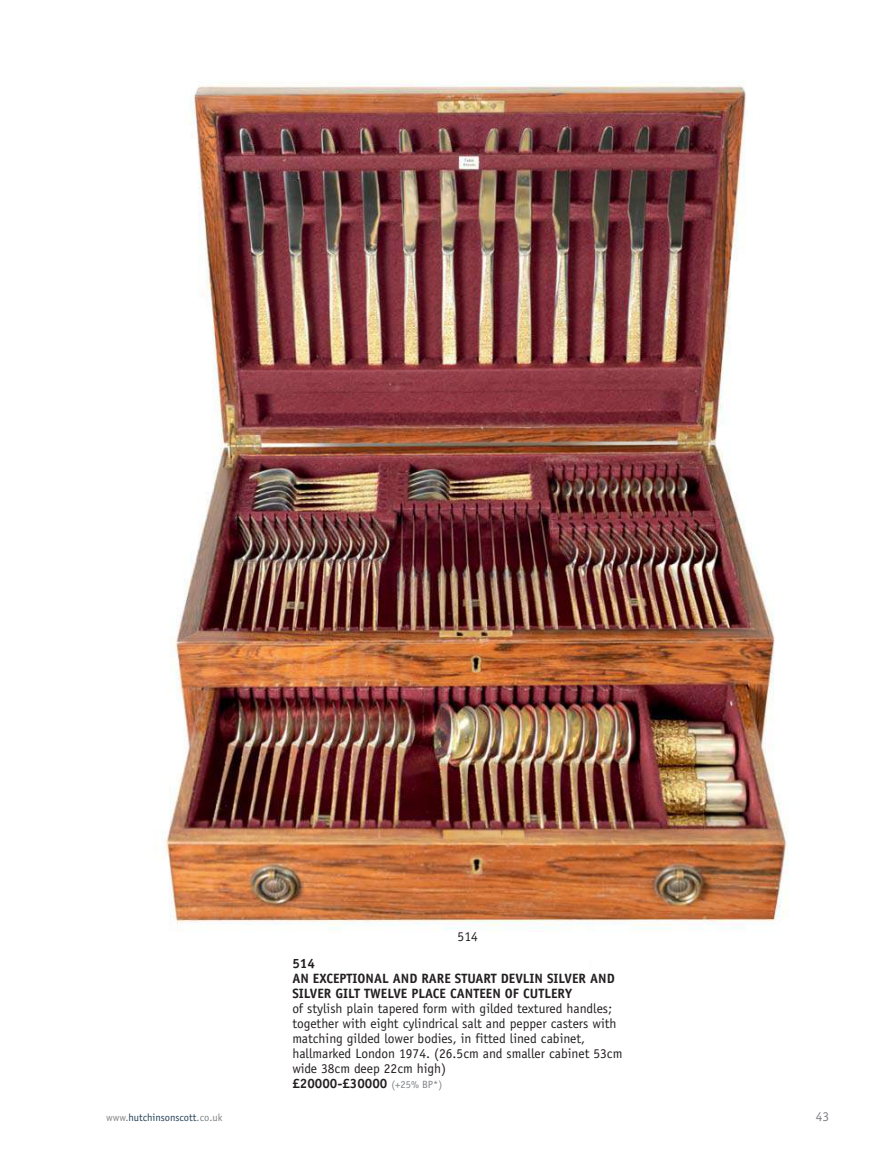
<style>
.page{position:relative;width:893px;height:1149px;background:#fff}
.page>*{position:absolute;margin:0;border:0;box-sizing:border-box;transform-origin:0 0}
.t1{font:13.5px/15px "Officina Sans";color:#231f20}
.t2{font:700 13.5px/15px "Officina Sans";color:#231f20}
.t3{font:13.5px "Officina Sans";color:#808285}
.t4{font:10.5px "Officina Sans";color:#244056}
.s1{font-weight:700}
.s2{font-size:10.5px;color:#808285}
.s3{color:#808285}
</style>
<div class="page">
<img style="left:162px;top:81px;width:627px;height:851px">
<p class="t1" style="left:458px;top:930px;width:22px">514</p>
<p class="t2" style="left:292px;top:957px;width:324px">514<br>AN EXCEPTIONAL AND RARE STUART DEVLIN SILVER AND<br>SILVER GILT TWELVE PLACE CANTEEN OF CUTLERY</p>
<p class="t1" style="left:292px;top:1002px;width:332px">of stylish plain tapered form with gilded textured handles; together with eight cylindrical salt and pepper casters with matching gilded lower bodies, in fitted lined cabinet, hallmarked London 1974. (26.5cm and smaller cabinet 53cm wide 38cm deep 22cm high)<br><span class="s1">£20000-£30000</span> <span class="s2">(+25% BP*)</span></p>
<p class="t4" style="left:106px;top:1112px;width:118px"><span class="s3">www.</span>hutchinsonscott<span class="s3">.co.uk</span></p>
<p class="t3" style="left:816px;top:1110px;width:15px">43</p>
</div>
